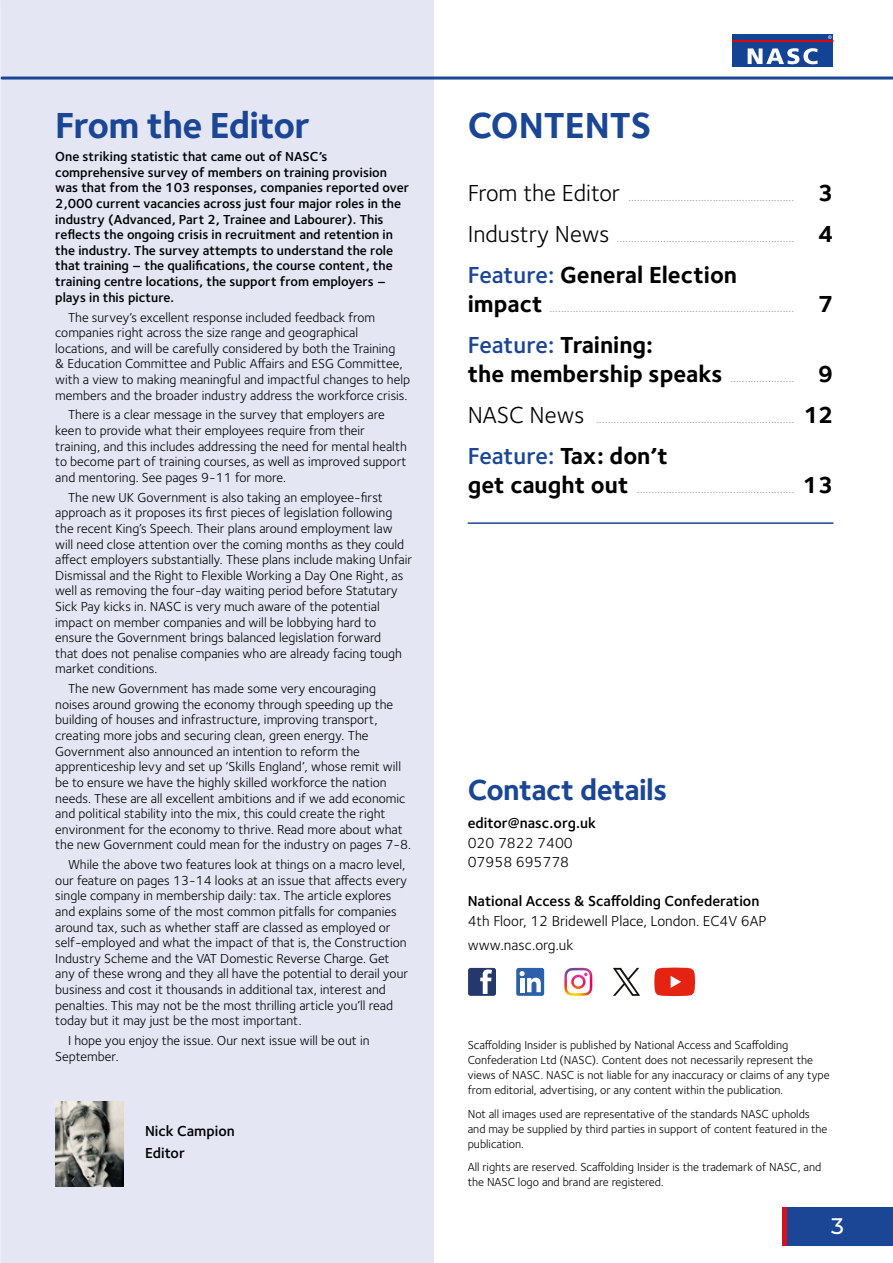
<style>
.page{position:relative;width:893px;height:1263px;background:#fff}
.page>*{position:absolute;margin:0;border:0;box-sizing:border-box;transform-origin:0 0}
.t1{font:700 37.5px "Foundry Sterling";letter-spacing:-.02em;color:#1b4695}
.t2{font:700 37.5px "Foundry Sterling";color:#1b4695}
.t3{font:700 30px "Foundry Sterling";letter-spacing:-.02em;color:#1b4695}
.t4{font:700 24px "Foundry Sterling";color:#000}
.t5{font:100 22.5px "Montserrat";color:#fff}
.t6{font:15px/19.5px "Foundry Sterling";color:#000}
.t7{font:600 15px/22.2px "Foundry Sterling";color:#000}
.t8{font:13.5px/15.6px "Foundry Sterling";color:#000}
.t9{font:600 13.5px/15.6px "Foundry Sterling";color:#000}
.t10{font:13.5px "Foundry Sterling";color:#9d9d9c}
.t11{font:12px/15px "Foundry Sterling";color:#000}
.s1{font-size:24px;color:#000}
.s2{font-weight:700;font-size:24px;color:#000}
.s3{font-weight:600;color:#1b4695}
</style>
<div class="page">
<div style="left:787px;top:1208px;width:106px;height:38px;background:#1b4695"></div>
<div style="left:782px;top:1208px;width:5px;height:38px;background:#d2131d"></div>
<div style="left:0;top:0;width:434px;height:1263px;background:#e5e6f4"></div>
<div style="left:733px;top:42px;width:100px;height:25px;background:#134395"></div>
<svg style="left:748px;top:48px;width:70px;height:16px"></svg>
<div style="left:733px;top:34px;width:100px;height:6px;background:#134395"></div>
<div style="left:733px;top:40px;width:100px;height:2px;border:1px solid #d90912"></div>
<svg style="left:828px;top:35px;width:4px;height:4px"></svg>
<hr style="left:2px;top:77px;width:891px;height:3px;background:#1b4695">
<img style="left:55px;top:1101px;width:69px;height:85px">
<hr style="left:468px;top:522px;width:365px;height:2px;background:#1b4695">
<div style="left:468px;top:968px;width:28px;height:28px;background:#24386c;border-radius:2px"></div>
<svg style="left:480px;top:969px;width:12px;height:25px"></svg>
<div style="left:516px;top:968px;width:28px;height:28px;background:#2c60ab;border-radius:2px"></div>
<svg style="left:519px;top:971px;width:22px;height:21px"></svg>
<img style="left:564px;top:968px;width:28px;height:28px">
<svg style="left:613px;top:968px;width:27px;height:28px"></svg>
<svg style="left:654px;top:967px;width:41px;height:29px"></svg>
<h1 class="t1" style="left:55px;top:103px;width:256px">From the Editor</h1>
<p class="t9" style="left:55px;top:149px;width:356px">One striking statistic that came out of NASC’s comprehensive survey of members on training provision was that from the 103 responses, companies reported over 2,000 current vacancies across just four major roles in the industry (Advanced, Part 2, Trainee and Labourer). This reflects the ongoing crisis in recruitment and retention in the industry. The survey attempts to understand the role that training – the qualifications, the course content, the training centre locations, the support from employers – plays in this picture.</p>
<p class="t8" style="left:55px;top:309px;width:356px;text-indent:13px">The survey’s excellent response included feedback from companies right across the size range and geographical locations, and will be carefully considered by both the Training<br>&amp; Education Committee and Public Affairs and ESG Committee, with a view to making meaningful and impactful changes to help members and the broader industry address the workforce crisis.</p>
<p class="t8" style="left:55px;top:407px;width:353px;text-indent:13px">There is a clear message in the survey that employers are keen to provide what their employees require from their training, and this includes addressing the need for mental health to become part of training courses, as well as improved support and mentoring. See pages 9-11 for more.</p>
<p class="t8" style="left:55px;top:489px;width:358px;text-indent:13px">The new UK Government is also taking an employee-first approach as it proposes its first pieces of legislation following the recent King’s Speech. Their plans around employment law will need close attention over the coming months as they could affect employers substantially. These plans include making Unfair Dismissal and the Right to Flexible Working a Day One Right, as well as removing the four-day waiting period before Statutary Sick Pay kicks in. NASC is very much aware of the potential impact on member companies and will be lobbying hard to ensure the Government brings balanced legislation forward<br>that does not penalise companies who are already facing tough market conditions.</p>
<p class="t8" style="left:55px;top:681px;width:357px;text-indent:13px">The new Government has made some very encouraging noises around growing the economy through speeding up the building of houses and infrastructure, improving transport, creating more jobs and securing clean, green energy. The Government also announced an intention to reform the apprenticeship levy and set up ‘Skills England’, whose remit will be to ensure we have the highly skilled workforce the nation needs. These are all excellent ambitions and if we add economic and political stability into the mix, this could create the right environment for the economy to thrive. Read more about what the new Government could mean for the industry on pages 7-8.</p>
<p class="t8" style="left:55px;top:857px;width:354px;text-indent:13px">While the above two features look at things on a macro level, our feature on pages 13-14 looks at an issue that affects every single company in membership daily: tax. The article explores and explains some of the most common pitfalls for companies around tax, such as whether staff are classed as employed or self-employed and what the impact of that is, the Construction Industry Scheme and the VAT Domestic Reverse Charge. Get any of these wrong and they all have the potential to derail your business and cost it thousands in additional tax, interest and penalties. This may not be the most thrilling article you’ll read today but it may just be the most important.</p>
<p class="t8" style="left:55px;top:1033px;width:316px;text-indent:13px">I hope you enjoy the issue. Our next issue will be out in<br>September.</p>
<p class="t7" style="left:145px;top:1120px;width:91px">Nick Campion<br>Editor</p>
<h1 class="t2" style="left:468px;top:103px;width:185px">CONTENTS</h1>
<p class="t10" style="left:468px;top:188px;width:367px"><span class="s1">From the Editor</span> ......................................................... <span class="s2">3</span></p>
<p class="t10" style="left:468px;top:230px;width:367px"><span class="s1">Industry News</span> ............................................................. <span class="s2">4</span></p>
<h3 class="t4" style="left:468px;top:261px;width:271px"><span class="s3">Feature:</span> General Election</h3>
<p class="t10" style="left:468px;top:299px;width:367px"><span class="s2">impact</span> .................................................................................... <span class="s2">7</span></p>
<h3 class="t4" style="left:468px;top:331px;width:187px"><span class="s3">Feature:</span> Training:</h3>
<p class="t10" style="left:468px;top:369px;width:367px"><span class="s2">the membership speaks</span> ...................... <span class="s2">9</span></p>
<p class="t10" style="left:468px;top:410px;width:367px"><span class="s1">NASC News</span> .................................................................... <span class="s2">12</span></p>
<h3 class="t4" style="left:468px;top:442px;width:202px"><span class="s3">Feature:</span> Tax: don’t</h3>
<p class="t10" style="left:468px;top:480px;width:367px"><span class="s2">get caught out</span> ...................................................... <span class="s2">13</span></p>
<h2 class="t3" style="left:468px;top:772px;width:201px">Contact details</h2>
<p class="t7" style="left:468px;top:813px;width:130px">editor@nasc.org.uk</p>
<p class="t6" style="left:468px;top:833px;width:107px">020 7822 7400<br>07958 695778</p>
<p class="t7" style="left:468px;top:891px;width:293px">National Access &amp; Scaffolding Confederation</p>
<p class="t6" style="left:468px;top:909px;width:300px;line-height:24px">4th Floor, 12 Bridewell Place, London. EC4V 6AP www.nasc.org.uk</p>
<p class="t11" style="left:468px;top:1038px;width:364px">Scaffolding Insider is published by National Access and Scaffolding Confederation Ltd (NASC). Content does not necessarily represent the views of NASC. NASC is not liable for any inaccuracy or claims of any type from editorial, advertising, or any content within the publication.</p>
<p class="t11" style="left:468px;top:1106px;width:361px">Not all images used are representative of the standards NASC upholds and may be supplied by third parties in support of content featured in the publication.</p>
<p class="t11" style="left:468px;top:1160px;width:355px">All rights are reserved. Scaffolding Insider is the trademark of NASC, and the NASC logo and brand are registered.</p>
<h3 class="t5" style="left:831px;top:1211px;width:14px">3</h3>
</div>
